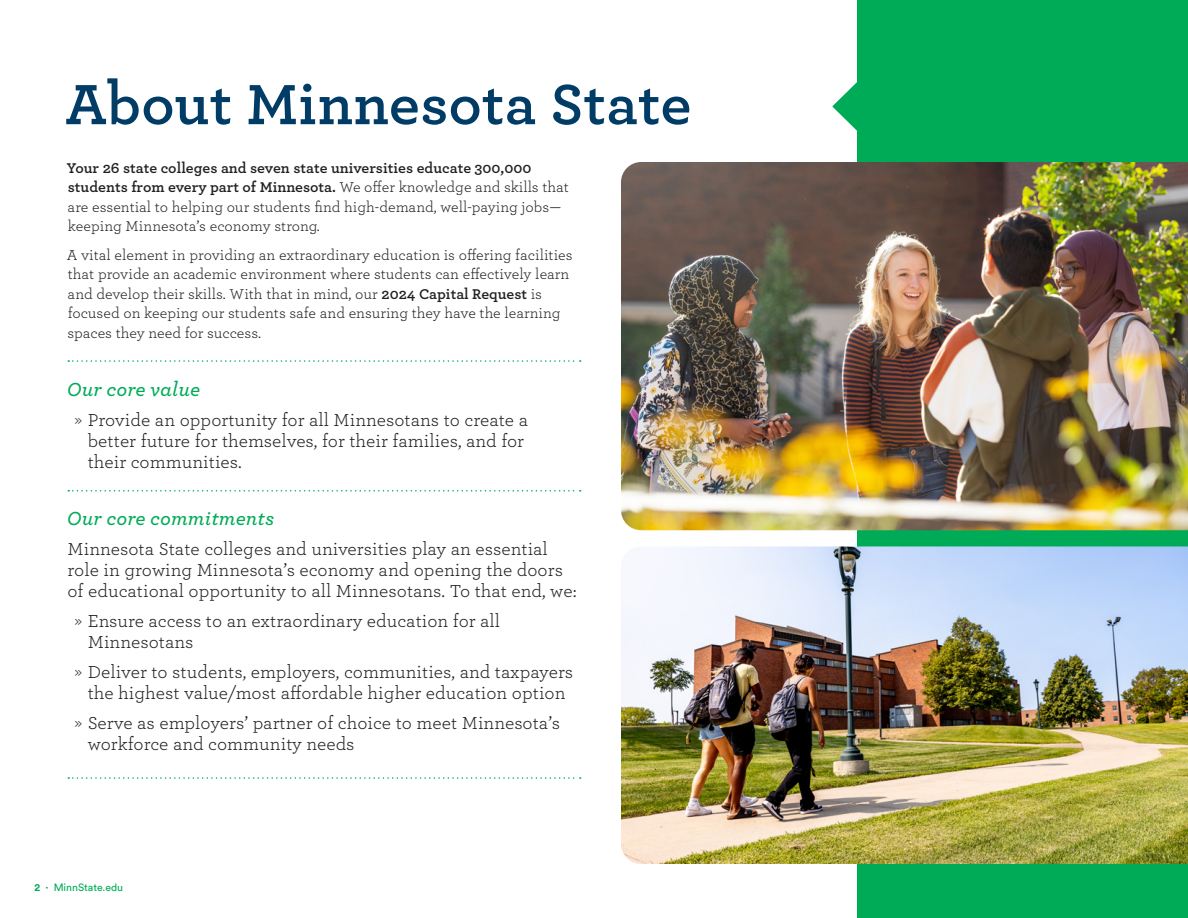
<style>
.page{position:relative;width:1188px;height:918px;background:#fff}
.page>*{position:absolute;margin:0;border:0;box-sizing:border-box;transform-origin:0 0}
.Page_Header{font:700 54px "Archer S Sm";color:#003c66}
.Sidebar_header_1{font:italic 600 18px "Archer S Sm";color:#00ab57}
.Sidebar_bulleted_lis{font:16.5px/21px "Archer S Sm";color:#231f20}
.Body_copy{font:13.5px/19.5px "Archer S Sm";color:#231f20}
.t1{font:10.5px "Circular Std";color:#00ab57}
.s1{font-weight:700}
.s2{font-weight:300}
</style>
<div class="page">
<div style="left:857px;top:0;width:331px;height:918px;background:#00ab57"></div>
<svg style="left:68px;top:360px;width:513px;height:2px"></svg>
<svg style="left:68px;top:490px;width:513px;height:2px"></svg>
<svg style="left:68px;top:777px;width:513px;height:2px"></svg>
<img style="left:621px;top:162px;width:567px;height:368px">
<img style="left:621px;top:546px;width:567px;height:318px">
<svg style="left:832px;top:82px;width:25px;height:49px"></svg>
<p class="Page_Header" style="left:65px;top:59px;width:628px">About Minnesota State</p>
<p class="Body_copy" style="left:67px;top:158px;width:503px"><span class="s1">Your 26 state colleges and seven state universities educate 300,000 students from every part of Minnesota.</span> We offer knowledge and skills that are essential to helping our students find high-demand, well-paying jobs— keeping Minnesota’s economy strong.</p>
<p class="Body_copy" style="left:67px;top:245px;width:507px">A vital element in providing an extraordinary education is offering facilities that provide an academic environment where students can effectively learn and develop their skills. With that in mind, our <span class="s1">2024 Capital Request</span> is focused on keeping our students safe and ensuring they have the learning spaces they need for success.</p>
<p class="Sidebar_header_1" style="left:67px;top:374px;width:135px">Our core value</p>
<p class="Sidebar_bulleted_lis" style="left:88px;top:408px;width:442px;text-indent:-14px"><span class="s2">»</span> Provide an opportunity for all Minnesotans to create a better future for themselves, for their families, and for their communities.</p>
<p class="Sidebar_header_1" style="left:67px;top:504px;width:209px">Our core commitments</p>
<p class="Sidebar_bulleted_lis" style="left:68px;top:538px;width:511px">Minnesota State colleges and universities play an essential role in growing Minnesota’s economy and opening the doors of educational opportunity to all Minnesotans. To that end, we:</p>
<p class="Sidebar_bulleted_lis" style="left:88px;top:610px;width:414px;text-indent:-14px"><span class="s2">»</span> Ensure access to an extraordinary education for all<br>Minnesotans</p>
<p class="Sidebar_bulleted_lis" style="left:74px;top:661px;width:501px;text-align:center"><span class="s2">»</span> Deliver to students, employers, communities, and taxpayers the highest value/most affordable higher education option</p>
<p class="Sidebar_bulleted_lis" style="left:88px;top:712px;width:474px;text-indent:-14px"><span class="s2">»</span> Serve as employers’ partner of choice to meet Minnesota’s workforce and community needs</p>
<p class="t1" style="left:35px;top:881px;width:90px"><span class="s1">2 ·</span> MinnState.edu</p>
</div>
